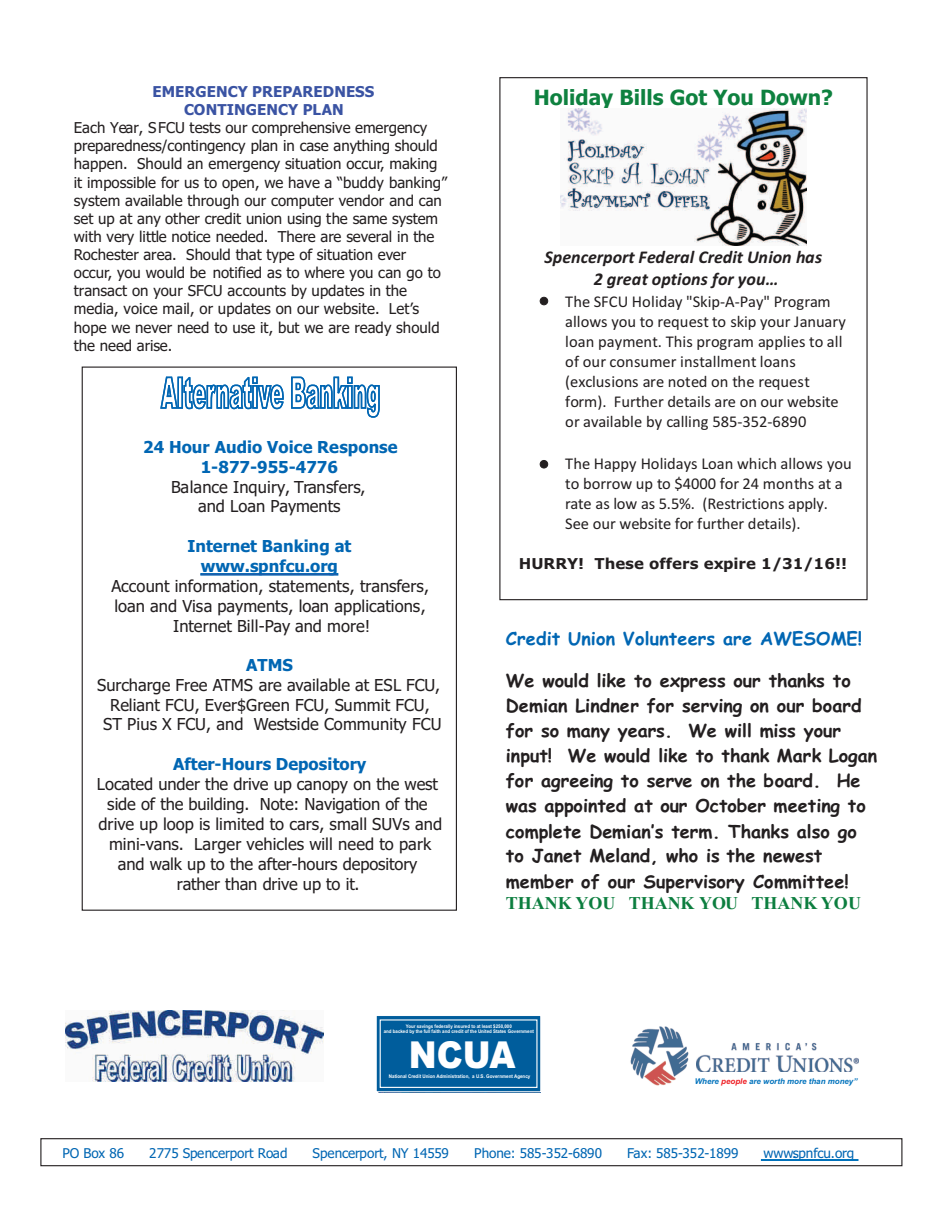
<style>
.page{position:relative;width:945px;height:1215px;background:#fff}
.page>*{position:absolute;margin:0;border:0;box-sizing:border-box;transform-origin:0 0}
.t1{font:900 37.2px "Arial";color:#fff;scale:.9 1}
.t2{font:700 21px "Tahoma";color:#0e813f}
.t3{font:700 18px/25px "Comic Sans MS";color:#231f20}
.t4{font:italic 700 18px/22.2px "Calibri";letter-spacing:.005em;color:#231f20;text-align:center}
.t5{font:700 18px "Comic Sans MS";letter-spacing:.005em;color:#0166b3}
.t6{font:700 18px "Times New Roman";color:#0c7e3f}
.t7{font:16.5px/20px "Tahoma";color:#231f20;text-align:center}
.t8{font:16.5px/20.1px "Calibri";color:#231f20}
.t9{font:700 16.5px/20.1px "Tahoma";color:#0166b3;text-align:center}
.t10{font:15px/18.1px "Tahoma";color:#231f20}
.t11{font:700 15px/18px "Tahoma";letter-spacing:.005em;color:#3a53a3;text-align:center}
.t12{font:700 15px "Verdana";color:#231f20}
.t13{font:13.5px "Tahoma";letter-spacing:-.01em;color:#0166b3}
.t14{font:italic 700 7.95px "Arial";color:#0072bc}
.t15{font:700 4.95px/4.7px "Arial";color:#fff;text-align:center;scale:.91 1}
.s1{color:#ee1d23}
</style>
<div class="page">
<img style="left:560px;top:109px;width:246px;height:136px">
<svg style="left:160px;top:376px;width:220px;height:42px"></svg>
<div style="left:201px;top:573px;width:137px;height:2px;background:#3a53a3;border:1px solid #0166b3"></div>
<div style="left:40px;top:1138px;width:862px;height:28px;border:1px solid #231f20"></div>
<div style="left:540px;top:297px;width:8px;height:8px;background:#231f20;border:1px solid #231f20;border-radius:50%"></div>
<div style="left:540px;top:460px;width:8px;height:8px;background:#231f20;border:1px solid #231f20;border-radius:50%"></div>
<div style="left:761px;top:1159px;width:97px;height:2px;background:#0166b3;border:1px solid #0072bc"></div>
<div style="left:376px;top:1016px;width:165px;height:77px;background:#005d9c"></div>
<div style="left:380px;top:1019px;width:158px;height:69px;border:1px solid #fff"></div>
<img style="left:630px;top:1027px;width:59px;height:59px">
<img style="left:696px;top:1042px;width:163px;height:30px">
<img style="left:65px;top:1010px;width:258px;height:72px">
<p class="t11" style="left:153px;top:84px;width:223px">EMERGENCY PREPAREDNESS<br>CONTINGENCY PLAN</p>
<p class="t10" style="left:74px;top:120px;width:375px">Each Year, SFCU tests our comprehensive emergency preparedness/contingency plan in case anything should happen. Should an emergency situation occur, making it impossible for us to open, we have a “buddy banking” system available through our computer vendor and can set up at any other credit union using the same system with very little notice needed. There are several in the Rochester area. Should that type of situation ever occur, you would be notified as to where y ou can go to transact on your SFCU accounts by updates in the media, voice mail, or updates on our website. Let’s hope we never need to use it, but we are ready should the need arise.</p>
<p class="t9" style="left:143px;top:438px;width:256px">24 Hour Audio Voice Response<br>1-877-955-4776</p>
<p class="t7" style="left:171px;top:478px;width:196px">Balance Inquiry, Transfers, and Loan Payments</p>
<p class="t9" style="left:188px;top:538px;width:165px">Internet Banking at www.spnfcu.org</p>
<p class="t7" style="left:111px;top:578px;width:319px">Account information, statements, transfers, loan and Visa payments, loan applications,<br>Internet Bill-Pay and more!</p>
<p class="t9" style="left:246px;top:656px;width:48px">ATMS</p>
<p class="t7" style="left:97px;top:676px;width:346px">Surcharge Free ATMS are available at ESL FCU,<br>Reliant FCU, Ever$Green FCU, Summit FCU,<br>ST Pius X FCU, and Westside Community FCU</p>
<p class="t9" style="left:173px;top:756px;width:195px">After-Hours Depository</p>
<p class="t7" style="left:97px;top:776px;width:347px">Located under the drive up canopy on the west side of the building. Note: Navigation of the drive up loop is limited to cars, small SUVs and mini-vans. Larger vehicles will need to park and walk up to the after-hours depository rather than drive up to it.</p>
<h2 class="t2" style="left:534px;top:89px;width:301px">Holiday Bills Got You Down?</h2>
<p class="t4" style="left:545px;top:247px;width:279px">Spencerport Federal Credit Union has<br>2 great options for you…</p>
<p class="t8" style="left:565px;top:292px;width:282px">The SFCU Holiday "Skip-A-Pay" Program allows you to request to skip your January loan payment. This program applies to all of our consumer installment loans (exclusions are noted on the request form). Further details are on our website or available by calling 585-352-6890</p>
<p class="t8" style="left:565px;top:454px;width:288px">The Happy Holidays Loan which allows you to borrow up to $4000 for 24 months at a rate as low as 5.5%. (Restrictions apply.<br>See our website for further details).</p>
<p class="t12" style="left:519px;top:558px;width:330px">HURRY! These offers expire 1/31/16!!</p>
<p class="t5" style="left:506px;top:631px;width:358px">Credit Union Volunteers are AWESOME!</p>
<p class="t3" style="left:506px;top:670px;width:373px">We would like to express our thanks to Demian Lindner for serving on our board for so many years. We will miss your input! We would like to thank Mark Logan for agreeing to serve on the board. He was appointed at our October meeting to complete Demian’s term. Thanks also go to Janet Meland, who is the newest member of our Supervisory Committee!</p>
<p class="t6" style="left:506px;top:897px;width:357px">THANK YOU THANK YOU THANK YOU</p>
<p class="t15" style="left:384px;top:1024px;width:167px">Your savings federally insured to at least $250,000<br>and backed by the full faith and credit of the United States Government</p>
<h1 class="t1" style="left:409px;top:1042px;width:120px">NCUA</h1>
<p class="t15" style="left:389px;top:1074px;width:157px">National Credit Union Administration, a U.S. Government Agency</p>
<p class="t14" style="left:695px;top:1078px;width:164px">Where <span class="s1">people</span> are worth more than money”</p>
<p class="t13" style="left:62px;top:1148px;width:63px">PO Box 86</p>
<p class="t13" style="left:149px;top:1148px;width:140px">2 775 Spencerport Road</p>
<p class="t13" style="left:313px;top:1148px;width:138px">S pencerport, NY 14559</p>
<p class="t13" style="left:474px;top:1148px;width:129px">P hone: 585-352-6890</p>
<p class="t13" style="left:627px;top:1148px;width:113px">Fa x: 585-352-1899</p>
<p class="t13" style="left:764px;top:1148px;width:92px">www.spnfcu.org</p>
</div>
